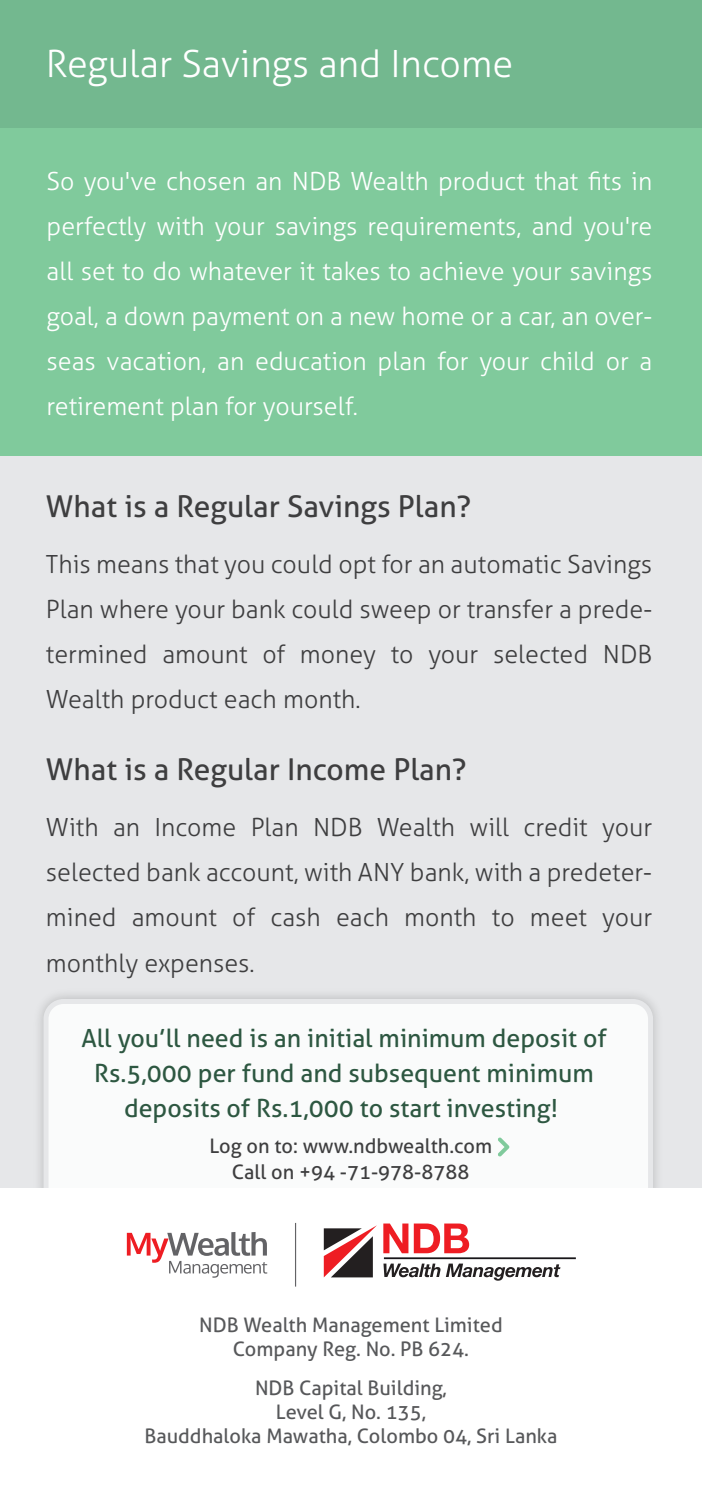
<style>
.page{position:relative;width:702px;height:1489px;background:#fff}
.page>*{position:absolute;margin:0;border:0;box-sizing:border-box;transform-origin:0 0}
.t1{font:300 37.5px "Aller";color:#fff}
.t2{font:30px "Aller";color:#3e3e3f}
.t3{font:300 25px/45px "Aller";color:#3e3e3f;text-align:justify}
.t4{font:300 25px/45px "Aller";color:#fff;text-align:justify}
.t5{font:25px/35px "Aller";color:#2d5741;text-align:center}
.t6{font:20px/24px "Aller";color:#57585a;text-align:center}
.t7{font:20px/25.8px "Aller";color:#3e3e3f;text-align:center}
</style>
<div class="page">
<div style="left:0;top:0;width:702px;height:1203px;background:#e6e7e9"></div>
<div style="left:0;top:0;width:702px;height:455px;background:#80ca9c"></div>
<div style="left:0;top:0;width:702px;height:128px;background:#73b88f"></div>
<div style="left:41px;top:996px;width:614px;height:192px;background:#fafbfb"></div>
<svg style="left:497px;top:1137px;width:12px;height:19px"></svg>
<div style="left:0;top:1188px;width:702px;height:300px;background:#fff"></div>
<svg style="left:383px;top:1263px;width:57px;height:14px"></svg>
<svg style="left:446px;top:1263px;width:114px;height:17px"></svg>
<svg style="left:383px;top:1223px;width:25px;height:30px"></svg>
<svg style="left:414px;top:1223px;width:55px;height:30px"></svg>
<hr style="left:384px;top:1257px;width:192px;height:1px;background:#181619">
<svg style="left:324px;top:1225px;width:53px;height:52px"></svg>
<hr style="left:295px;top:1222px;width:1px;height:64px;background:#636366">
<svg style="left:127px;top:1232px;width:140px;height:45px"></svg>
<h1 class="t1" style="left:46px;top:41px;width:468px">Regular Savings and Income</h1>
<p class="t4" style="left:47px;top:159px;width:607px">So you've chosen an NDB Wealth product that fits in perfectly with your savings requirements, and you're all set to do whatever it takes to achieve your savings goal, a down payment on a new home or a car, an over&shy;seas vacation, an education plan for your child or a retirement plan for yourself.</p>
<p class="t2" style="left:46px;top:487px;width:426px">What is a Regular Savings Plan?</p>
<p class="t3" style="left:46px;top:541px;width:607px">This means that you could opt for an automatic Savings Plan where your bank could sweep or transfer a prede&shy;termined amount of money to your selected NDB Wealth product each month.</p>
<p class="t2" style="left:46px;top:751px;width:422px">What is a Regular Income Plan?</p>
<p class="t3" style="left:46px;top:805px;width:607px">With an Income Plan NDB Wealth will credit your selected bank account, with ANY bank, with a predeter&shy;mined amount of cash each month to meet your monthly expenses.</p>
<p class="t5" style="left:81px;top:1020px;width:526px">All you’ll need is an initial minimum deposit of<br>Rs.5,000 per fund and subsequent minimum deposits of Rs.1,000 to start investing!</p>
<p class="t7" style="left:209px;top:1133px;width:284px">Log on to: www.ndbwealth.com<br>Call on +94 -71-978-8788</p>
<p class="t6" style="left:199px;top:1312px;width:305px">NDB Wealth Management Limited<br>Company Reg. No. PB 624.</p>
<p class="t6" style="left:144px;top:1375px;width:414px">NDB Capital Building,<br>Level G, No. 135,<br>Bauddhaloka Mawatha, Colombo 04, Sri Lanka</p>
</div>
